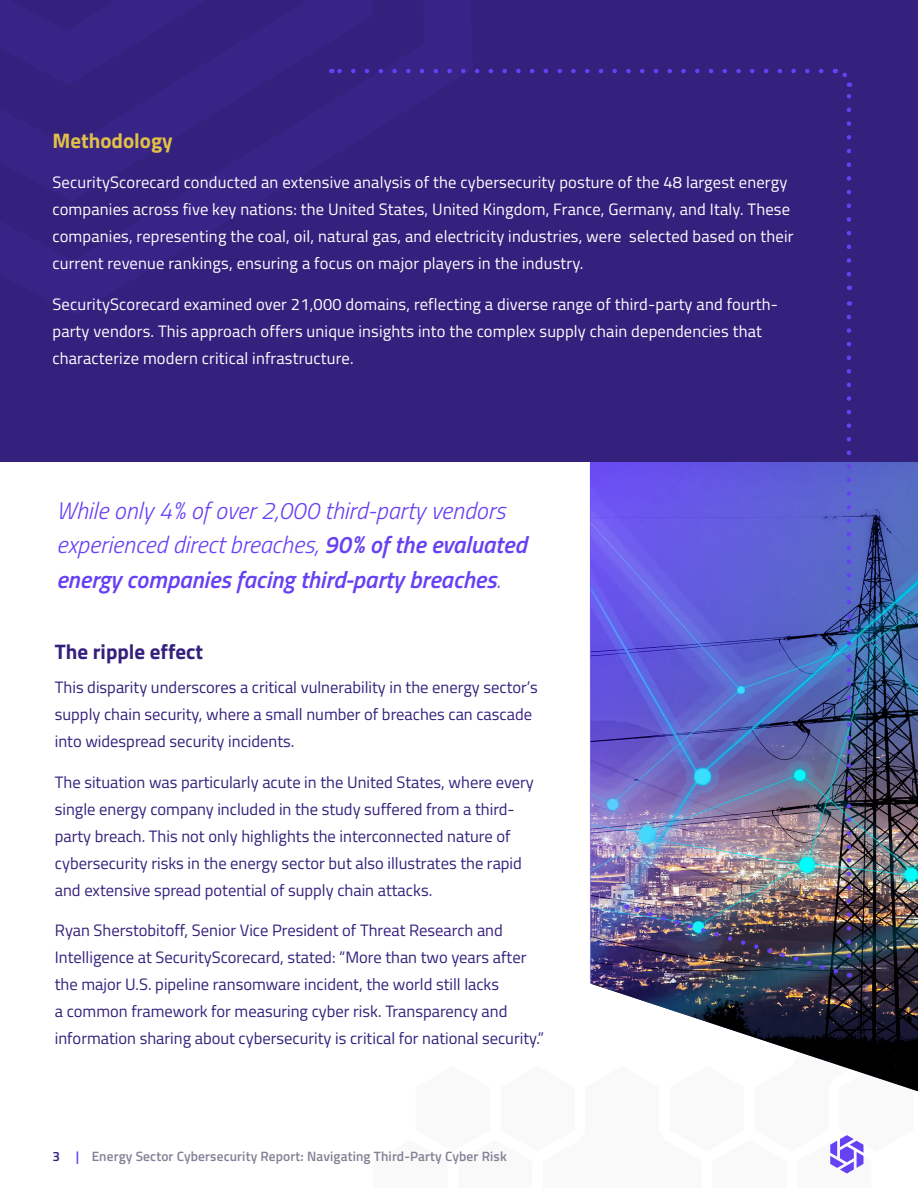
<style>
.page{position:relative;width:918px;height:1188px;background:#fff}
.page>*{position:absolute;margin:0;border:0;box-sizing:border-box;transform-origin:0 0}
.t1{font:italic 300 24px/34.5px "Titillium Web";color:#6641f3}
.Header_2{font:700 21px "Titillium Web";color:#34217c}
.Header_2-2{font:700 21px "Titillium Web";color:#e1c048}
.Header_1{font:16.5px/27px "Titillium Web";color:#34217c}
.Header_1-2{font:16.5px/27px "Titillium Web";letter-spacing:.01em;color:#fff}
.t2{font:600 13.5px "Titillium Web";letter-spacing:.01em;color:#828296}
.s1{font-weight:600}
.s2{color:#34217c}
.s3{color:#6641f3}
</style>
<div class="page">
<svg style="left:830px;top:1135px;width:34px;height:39px"></svg>
<img style="left:590px;top:462px;width:328px;height:630px">
<div style="left:0;top:0;width:918px;height:462px;background:#33217d"></div>
<svg style="left:834px;top:68px;width:17px;height:206px"></svg>
<svg style="left:329px;top:68px;width:492px;height:6px"></svg>
<img style="left:847px;top:317px;width:4px;height:661px">
<img style="left:626px;top:903px;width:215px;height:74px">
<p class="Header_2-2" style="left:52px;top:124px;width:122px">Methodology</p>
<p class="Header_1-2" style="left:52px;top:168px;width:743px">SecurityScorecard conducted an extensive analysis of the cybersecurity posture of the 48 largest energy companies across five key nations: the United States, United Kingdom, France, Germany, and Italy. These companies, representing the coal, oil, natural gas, and electricity industries, were selected based on their current revenue rankings, ensuring a focus on major players in the industry.</p>
<p class="Header_1-2" style="left:52px;top:290px;width:727px">SecurityScorecard examined over 21,000 domains, reflecting a diverse range of third-party and fourth&shy;party vendors. This approach offers unique insights into the complex supply chain dependencies that characterize modern critical infrastructure.</p>
<p class="t1" style="left:56px;top:492px;width:472px">While only 4% of over 2,000 third-party vendors experienced direct breaches, <span class="s1">90% of the evaluated energy companies facing third-party breaches</span>.</p>
<p class="Header_2" style="left:55px;top:636px;width:150px">The ripple effect</p>
<p class="Header_1" style="left:55px;top:673px;width:484px">This disparity underscores a critical vulnerability in the energy sector’s supply chain security, where a small number of breaches can cascade into widespread security incidents.</p>
<p class="Header_1" style="left:55px;top:767px;width:481px">The situation was particularly acute in the United States, where every single energy company included in the study suffered from a third&shy;party breach. This not only highlights the interconnected nature of cybersecurity risks in the energy sector but also illustrates the rapid and extensive spread potential of supply chain attacks.</p>
<p class="Header_1" style="left:55px;top:916px;width:491px">Ryan Sherstobitoff, Senior Vice President of Threat Research and Intelligence at SecurityScorecard, stated: “More than two years after the major U.S. pipeline ransomware incident, the world still lacks<br>a common framework for measuring cyber risk. Transparency and information sharing about cybersecurity is critical for national security.”</p>
<p class="t2" style="left:52px;top:1146px;width:456px"><span class="s2">3</span> <span class="s3">|</span> Energy Sector Cybersecurity Report: Navigating Third-Party Cyber Risk</p>
</div>
